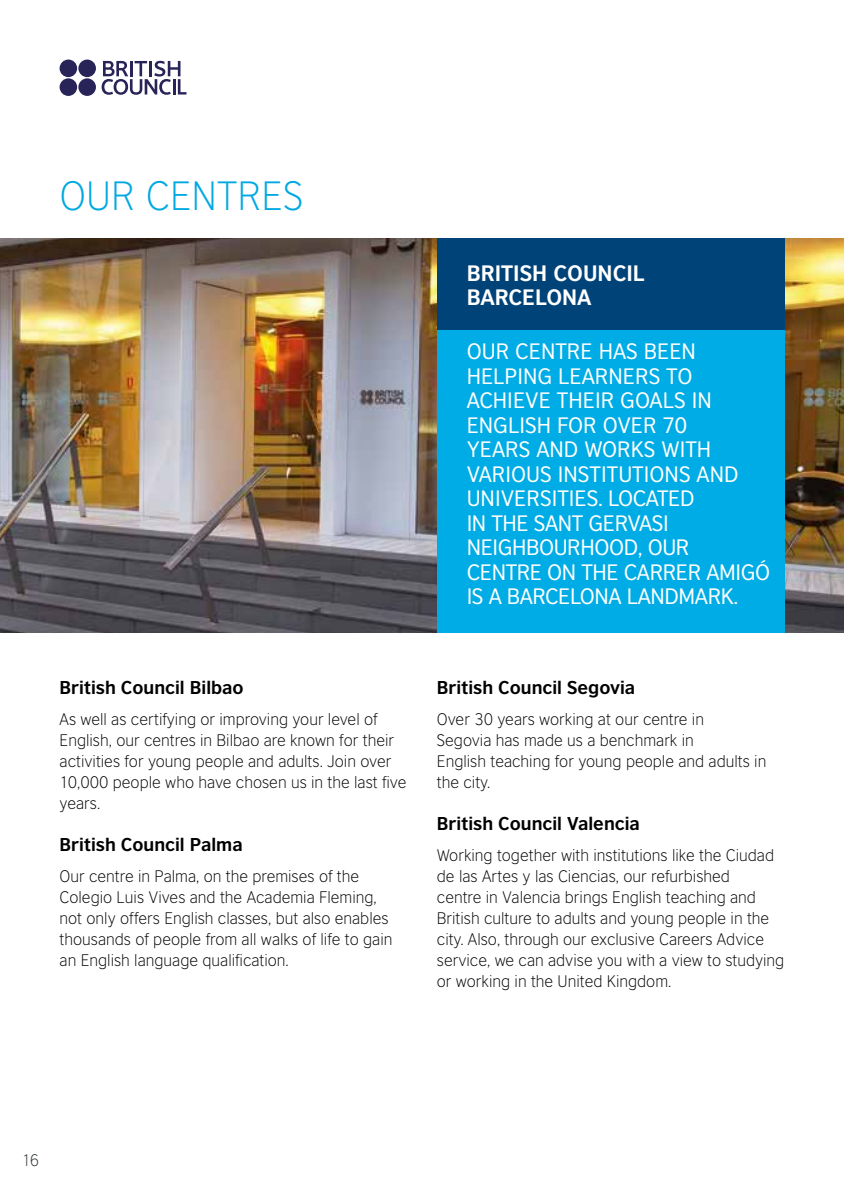
<style>
.page{position:relative;width:844px;height:1191px;background:#fff}
.page>*{position:absolute;margin:0;border:0;box-sizing:border-box;transform-origin:0 0}
.t1{font:300 38.5px "British Council Sans";color:#00a8e2}
.t2{font:21px/24.5px "British Council Sans";color:#fff}
.t3{font:700 21px/24.5px "British Council Sans";color:#fff}
.t4{font:700 17.5px "British Council Sans";color:#000}
.t5{font:300 15.75px/21px "British Council Sans";color:#000}
.t6{font:300 15.75px "British Council Sans";color:#30383a}
</style>
<div class="page">
<svg style="left:102px;top:61px;width:84px;height:34px"></svg>
<div style="left:60px;top:60px;width:17px;height:17px;background:#292458;border-radius:50%"></div>
<div style="left:78px;top:60px;width:18px;height:17px;background:#292458;border-radius:50%"></div>
<div style="left:60px;top:78px;width:17px;height:18px;background:#292458;border-radius:50%"></div>
<div style="left:78px;top:78px;width:18px;height:18px;background:#292458;border-radius:50%"></div>
<img style="left:0;top:238px;width:843px;height:394px">
<div style="left:437px;top:238px;width:347px;height:394px;background:#00ace5"></div>
<div style="left:437px;top:238px;width:347px;height:92px;background:#004379"></div>
<h1 class="t1" style="left:60px;top:174px;width:245px">OUR CENTRES</h1>
<p class="t4" style="left:60px;top:677px;width:185px">British Council Bilbao</p>
<p class="t5" style="left:60px;top:709px;width:348px">As well as certifying or improving your level of English, our centres in Bilbao are known for their activities for young people and adults. Join over 10,000 people who have chosen us in the last five years.</p>
<p class="t4" style="left:60px;top:833px;width:184px">British Council Palma</p>
<p class="t5" style="left:60px;top:866px;width:334px">Our centre in Palma, on the premises of the Colegio Luis Vives and the Academia Fleming, not only offers English classes, but also enables thousands of people from all walks of life to gain an English language qualification.</p>
<h2 class="t3" style="left:466px;top:260px;width:179px">BRITISH COUNCIL<br>BARCELONA</h2>
<p class="t2" style="left:466px;top:339px;width:305px">OUR CENTRE HAS BEEN<br>HELPING LEARNERS TO<br>ACHIEVE THEIR GOALS IN<br>ENGLISH FOR OVER 70<br>YEARS AND WORKS WITH<br>VARIOUS INSTITUTIONS AND<br>UNIVERSITIES. LOCATED<br>IN THE SANT GERVASI<br>NEIGHBOURHOOD, OUR<br>CENTRE ON THE CARRER AMIGÓ<br>IS A BARCELONA LANDMARK.</p>
<p class="t4" style="left:437px;top:677px;width:200px">British Council Segovia</p>
<p class="t5" style="left:437px;top:709px;width:331px">Over 30 years working at our centre in<br>Segovia has made us a benchmark in<br>English teaching for young people and adults in the city.</p>
<p class="t4" style="left:437px;top:812px;width:204px">British Council Valencia</p>
<p class="t5" style="left:437px;top:845px;width:349px">Working together with institutions like the Ciudad de las Artes y las Ciencias, our refurbished<br>centre in Valencia brings English teaching and British culture to adults and young people in the city. Also, through our exclusive Careers Advice service, we can advise you with a view to studying or working in the United Kingdom.</p>
<p class="t6" style="left:22px;top:1151px;width:19px">16</p>
</div>
